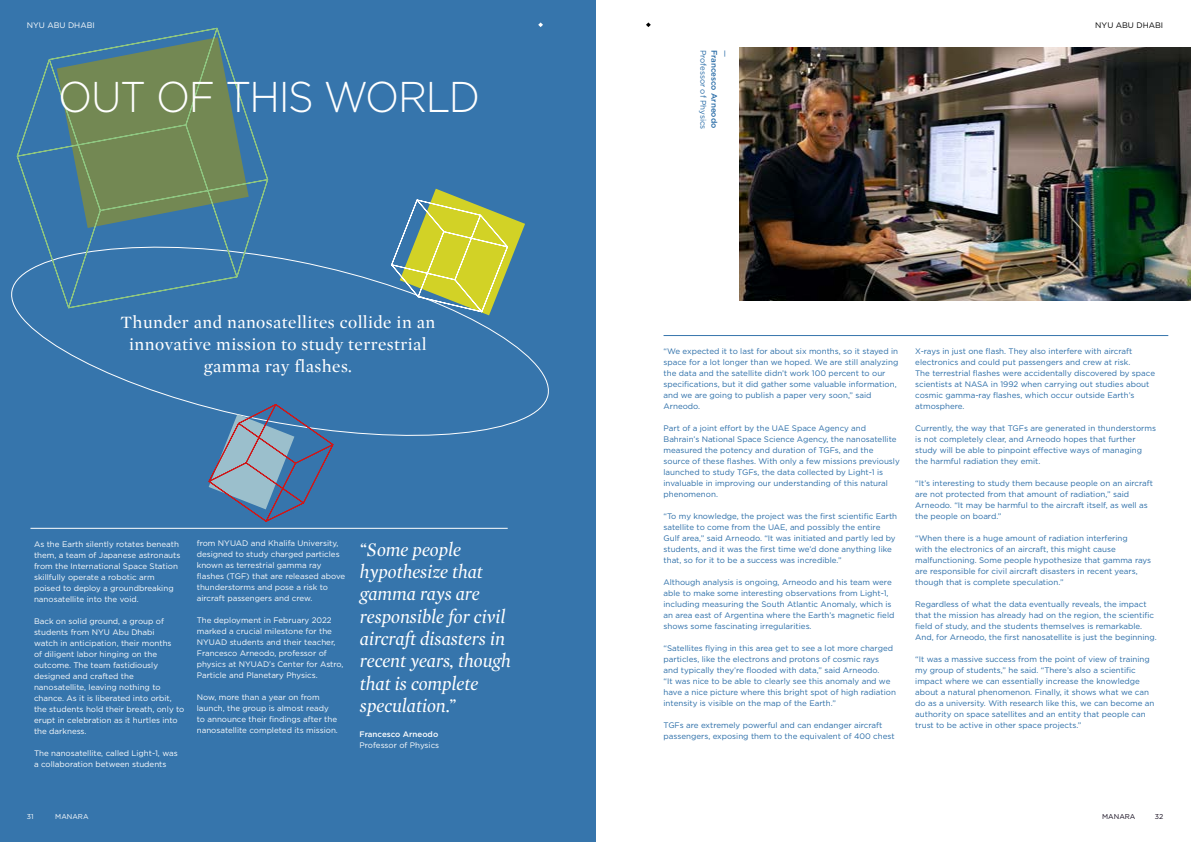
<style>
.page{position:relative;width:1191px;height:842px;background:#fff}
.page>*{position:absolute;margin:0;border:0;box-sizing:border-box;transform-origin:0 0}
.t1{font:300 43px "Gotham";letter-spacing:-.035em;color:#fff;scale:.93 1}
.t2{font:italic 19.5px/22.3px "Mercury Display";color:#fff}
.t3{font:17.6px/21.7px "Mercury Display";letter-spacing:.025em;color:#fff;text-align:center}
.t4{font:8px/11px "Gotham";color:#296ca7}
.t5{font:8px/11px "Gotham";color:#fff}
.t6{font:500 8px "Gotham";color:#fff}
.t7{font:500 8px "Gotham";color:#296ca7}
.t8{font:8px "Gotham";color:#000}
.t9{font:7px "Gotham";color:#130b1d}
.t10{font:7px "Gotham";color:#fff}
</style>
<div class="page">
<div style="left:0;top:0;width:595px;height:842px;background:#3675ac"></div>
<img style="left:739px;top:47px;width:452px;height:253px">
<hr style="left:30px;top:528px;width:478px;height:1px;background:#fff">
<svg style="left:11px;top:255px;width:538px;height:181px"></svg>
<svg style="left:208px;top:403px;width:126px;height:119px"></svg>
<svg style="left:391px;top:189px;width:134px;height:126px"></svg>
<svg style="left:17px;top:27px;width:251px;height:282px"></svg>
<hr style="left:663px;top:335px;width:505px;height:1px;background:#296ca7">
<svg style="left:646px;top:22px;width:5px;height:5px"></svg>
<svg style="left:538px;top:22px;width:5px;height:5px"></svg>
<p class="t5" style="left:27px;top:19px;width:69px">NYU ABU DHABI</p>
<h1 class="t1" style="left:58px;top:69px;width:455px">OUT OF THIS WORLD</h1>
<h3 class="t3" style="left:120px;top:311px;width:316px">Thunder and nanosatellites collide in an innovative mission to study terrestrial gamma ray flashes.</h3>
<p class="t5" style="left:34px;top:539px;width:148px">As the Earth silently rotates beneath them, a team of Japanese astronauts from the International Space Station skillfully operate a robotic arm poised to deploy a groundbreaking nanosatellite into the void.</p>
<p class="t5" style="left:34px;top:616px;width:152px">Back on solid ground, a group of students from NYU Abu Dhabi<br>watch in anticipation, their months<br>of diligent labor hinging on the outcome. The team fastidiously designed and crafted the nanosatellite, leaving nothing to chance. As it is liberated into orbit, the students hold their breath, only to erupt in celebration as it hurtles into the darkness.</p>
<p class="t5" style="left:34px;top:748px;width:145px">The nanosatellite, called Light-1, was a collaboration between students</p>
<p class="t5" style="left:197px;top:538px;width:150px">from NYUAD and Khalifa University, designed to study charged particles known as terrestrial gamma ray fashes (TGF) that are released above thunderstorms and pose a risk to aircraft passengers and crew.</p>
<p class="t5" style="left:197px;top:615px;width:148px">The deployment in February 2022 marked a crucial milestone for the NYUAD students and their teacher, Francesco Arneodo, professor of physics at NYUAD’s Center for Astro, Particle and Planetary Physics.</p>
<p class="t5" style="left:197px;top:692px;width:143px">Now, more than a year on from launch, the group is almost ready to announce their fndings after the nanosatellite completed its mission.</p>
<h2 class="t2" style="left:360px;top:537px;width:152px">“Some people hypothesize that gamma rays are responsible for civil aircraft disasters in recent years, though that is complete speculation.”</h2>
<p class="t6" style="left:359px;top:729px;width:80px">Francesco Arneodo</p>
<p class="t5" style="left:359px;top:740px;width:81px">Professor of Physics</p>
<p class="t10" style="left:27px;top:812px;width:8px">31</p>
<p class="t10" style="left:55px;top:812px;width:35px">MANARA</p>
<p class="t4" style="left:731px;top:50px;width:9px;rotate:90deg">—</p>
<p class="t4" style="left:709px;top:50px;width:81px;rotate:90deg">Professor of Physics</p>
<p class="t7" style="left:719px;top:50px;width:80px;rotate:90deg">Francesco Arneodo</p>
<p class="t8" style="left:1095px;top:20px;width:69px">NYU ABU DHABI</p>
<p class="t4" style="left:663px;top:346px;width:236px">“We expected it to last for about six months, so it stayed in space for a lot longer than we hoped. We are still analyzing the data and the satellite didn’t work 100 percent to our specifcations, but it did gather some valuable information, and we are going to publish a paper very soon,” said Arneodo.</p>
<p class="t4" style="left:663px;top:423px;width:238px">Part of a joint efort by the UAE Space Agency and Bahrain’s National Space Science Agency, the nanosatellite measured the potency and duration of TGFs, and the source of these fashes. With only a few missions previously launched to study TGFs, the data collected by Light-1 is invaluable in improving our understanding of this natural phenomenon.</p>
<p class="t4" style="left:663px;top:511px;width:235px">“To my knowledge, the project was the frst scientifc Earth satellite to come from the UAE, and possibly the entire Gulf area,” said Arneodo. “It was initiated and partly led by students, and it was the frst time we’d done anything like that, so for it to be a success was incredible.”</p>
<p class="t4" style="left:663px;top:577px;width:232px">Although analysis is ongoing, Arneodo and his team were able to make some interesting observations from Light-1, including measuring the South Atlantic Anomaly, which is an area east of Argentina where the Earth’s magnetic feld shows some fascinating irregularities.</p>
<p class="t4" style="left:663px;top:643px;width:234px">“Satellites fying in this area get to see a lot more charged particles, like the electrons and protons of cosmic rays and typically they’re fooded with data,” said Arneodo.<br>“It was nice to be able to clearly see this anomaly and we have a nice picture where this bright spot of high radiation intensity is visible on the map of the Earth.”</p>
<p class="t4" style="left:663px;top:720px;width:232px">TGFs are extremely powerful and can endanger aircraft passengers, exposing them to the equivalent of 400 chest</p>
<p class="t4" style="left:915px;top:346px;width:241px">X-rays in just one fash. They also interfere with aircraft electronics and could put passengers and crew at risk.<br>The terrestrial fashes were accidentally discovered by space scientists at NASA in 1992 when carrying out studies about cosmic gamma-ray fashes, which occur outside Earth’s atmosphere.</p>
<p class="t4" style="left:915px;top:423px;width:242px">Currently, the way that TGFs are generated in thunderstorms is not completely clear, and Arneodo hopes that further study will be able to pinpoint efective ways of managing the harmful radiation they emit.</p>
<p class="t4" style="left:915px;top:478px;width:239px">“It’s interesting to study them because people on an aircraft are not protected from that amount of radiation,” said Arneodo. “It may be harmful to the aircraft itself, as well as the people on board.”</p>
<p class="t4" style="left:915px;top:533px;width:237px">“When there is a huge amount of radiation interfering<br>with the electronics of an aircraft, this might cause malfunctioning. Some people hypothesize that gamma rays are responsible for civil aircraft disasters in recent years, though that is complete speculation.”</p>
<p class="t4" style="left:915px;top:599px;width:243px">Regardless of what the data eventually reveals, the impact that the mission has already had on the region, the scientifc feld of study, and the students themselves is remarkable.<br>And, for Arneodo, the frst nanosatellite is just the beginning.</p>
<p class="t4" style="left:915px;top:654px;width:241px">“It was a massive success from the point of view of training my group of students,” he said. “There’s also a scientifc impact where we can essentially increase the knowledge about a natural phenomenon. Finally, it shows what we can do as a university. With research like this, we can become an authority on space satellites and an entity that people can trust to be active in other space projects.”</p>
<p class="t9" style="left:1102px;top:812px;width:35px">MANARA</p>
<p class="t9" style="left:1154px;top:812px;width:10px">32</p>
</div>
